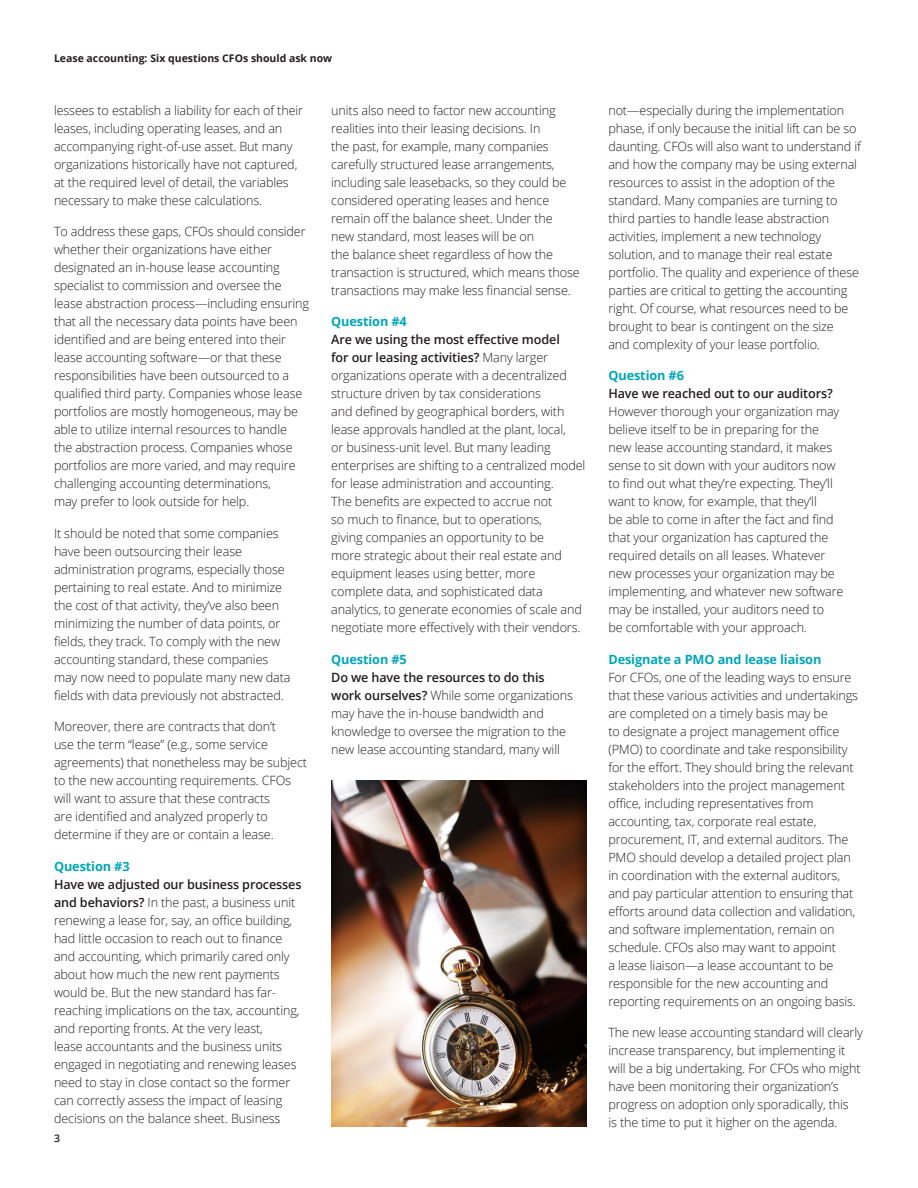
<style>
.page{position:relative;width:918px;height:1188px;background:#fff}
.page>*{position:absolute;margin:0;border:0;box-sizing:border-box;transform-origin:0 0}
.t1{font:300 12.75px/18px "Open Sans";letter-spacing:-.01em;color:#231f20}
.t2{font:700 12.75px "Open Sans";letter-spacing:-.01em;color:#00a6b9}
.Brochure_title__foli{font:700 10.5px "Open Sans";color:#231f20}
.Brochure_title___Lef{font:600 10.5px "Open Sans";color:#231f20}
.s1{font-weight:600}
</style>
<div class="page">
<img style="left:331px;top:781px;width:256px;height:346px">
<p class="Brochure_title__foli" style="left:54px;top:51px;width:280px">Lease accounting: Six questions CFOs should ask now</p>
<p class="t1" style="left:54px;top:101px;width:251px">lessees to establish a liability for each of their leases, including operating leases, and an accompanying right-of-use asset. But many organizations historically have not captured, at the required level of detail, the variables necessary to make these calculations.</p>
<p class="t1" style="left:54px;top:222px;width:257px">To address these gaps, CFOs should consider whether their organizations have either designated an in-house lease accounting specialist to commission and oversee the lease abstraction process—including ensuring that all the necessary data points have been identified and are being entered into their lease accounting software—or that these responsibilities have been outsourced to a qualified third party. Companies whose lease portfolios are mostly homogeneous, may be able to utilize internal resources to handle<br>the abstraction process. Companies whose portfolios are more varied, and may require challenging accounting determinations,<br>may prefer to look outside for help.</p>
<p class="t1" style="left:54px;top:524px;width:238px">It should be noted that some companies have been outsourcing their lease administration programs, especially those pertaining to real estate. And to minimize the cost of that activity, they’ve also been minimizing the number of data points, or fields, they track. To comply with the new accounting standard, these companies may now need to populate many new data fields with data previously not abstracted.</p>
<p class="t1" style="left:54px;top:717px;width:255px">Moreover, there are contracts that don’t<br>use the term “lease” (e.g., some service agreements) that nonetheless may be subject to the new accounting requirements. CFOs will want to assure that these contracts<br>are identified and analyzed properly to determine if they are or contain a lease.</p>
<p class="t2" style="left:54px;top:857px;width:77px">Question #3</p>
<p class="t1" style="left:54px;top:875px;width:249px"><span class="s1">Have we adjusted our business processes and behaviors?</span> In the past, a business unit renewing a lease for, say, an office building, had little occasion to reach out to finance and accounting, which primarily cared only about how much the new rent payments would be. But the new standard has far&shy;reaching implications on the tax, accounting, and reporting fronts. At the very least,<br>lease accountants and the business units engaged in negotiating and renewing leases need to stay in close contact so the former can correctly assess the impact of leasing decisions on the balance sheet. Business</p>
<p class="Brochure_title___Lef" style="left:54px;top:1131px;width:7px">3</p>
<p class="t1" style="left:331px;top:101px;width:250px">units also need to factor new accounting realities into their leasing decisions. In<br>the past, for example, many companies carefully structured lease arrangements, including sale leasebacks, so they could be considered operating leases and hence remain off the balance sheet. Under the<br>new standard, most leases will be on<br>the balance sheet regardless of how the transaction is structured, which means those transactions may make less financial sense.</p>
<p class="t2" style="left:331px;top:313px;width:77px">Question #4</p>
<p class="t1" style="left:331px;top:330px;width:256px"><span class="s1">Are we using the most effective model<br>for our leasing activities?</span> Many larger organizations operate with a decentralized structure driven by tax considerations<br>and defined by geographical borders, with lease approvals handled at the plant, local,<br>or business-unit level. But many leading enterprises are shifting to a centralized model for lease administration and accounting.<br>The benefits are expected to accrue not<br>so much to finance, but to operations,<br>giving companies an opportunity to be<br>more strategic about their real estate and equipment leases using better, more complete data, and sophisticated data analytics, to generate economies of scale and negotiate more effectively with their vendors.</p>
<p class="t2" style="left:331px;top:650px;width:77px">Question #5</p>
<p class="t1" style="left:331px;top:668px;width:243px"><span class="s1">Do we have the resources to do this work ourselves?</span> While some organizations may have the in-house bandwidth and knowledge to oversee the migration to the new lease accounting standard, many will</p>
<p class="t1" style="left:608px;top:101px;width:254px">not—especially during the implementation phase, if only because the initial lift can be so daunting. CFOs will also want to understand if and how the company may be using external resources to assist in the adoption of the standard. Many companies are turning to third parties to handle lease abstraction activities, implement a new technology solution, and to manage their real estate portfolio. The quality and experience of these parties are critical to getting the accounting right. Of course, what resources need to be brought to bear is contingent on the size<br>and complexity of your lease portfolio.</p>
<p class="t2" style="left:608px;top:367px;width:77px">Question #6</p>
<p class="t1" style="left:608px;top:384px;width:237px"><span class="s1">Have we reached out to our auditors?<br></span>However thorough your organization may believe itself to be in preparing for the new lease accounting standard, it makes sense to sit down with your auditors now to find out what they’re expecting. They’ll want to know, for example, that they’ll<br>be able to come in after the fact and find that your organization has captured the required details on all leases. Whatever new processes your organization may be implementing, and whatever new software may be installed, your auditors need to<br>be comfortable with your approach.</p>
<p class="t2" style="left:608px;top:650px;width:215px">Designate a PMO and lease liaison</p>
<p class="t1" style="left:608px;top:668px;width:251px">For CFOs, one of the leading ways to ensure that these various activities and undertakings are completed on a timely basis may be<br>to designate a project management office (PMO) to coordinate and take responsibility for the effort. They should bring the relevant stakeholders into the project management office, including representatives from accounting, tax, corporate real estate, procurement, IT, and external auditors. The PMO should develop a detailed project plan in coordination with the external auditors, and pay particular attention to ensuring that efforts around data collection and validation, and software implementation, remain on schedule. CFOs also may want to appoint<br>a lease liaison—a lease accountant to be responsible for the new accounting and reporting requirements on an ongoing basis.</p>
<p class="t1" style="left:608px;top:1023px;width:256px">The new lease accounting standard will clearly increase transparency, but implementing it will be a big undertaking. For CFOs who might have been monitoring their organization’s progress on adoption only sporadically, this<br>is the time to put it higher on the agenda.</p>
</div>
